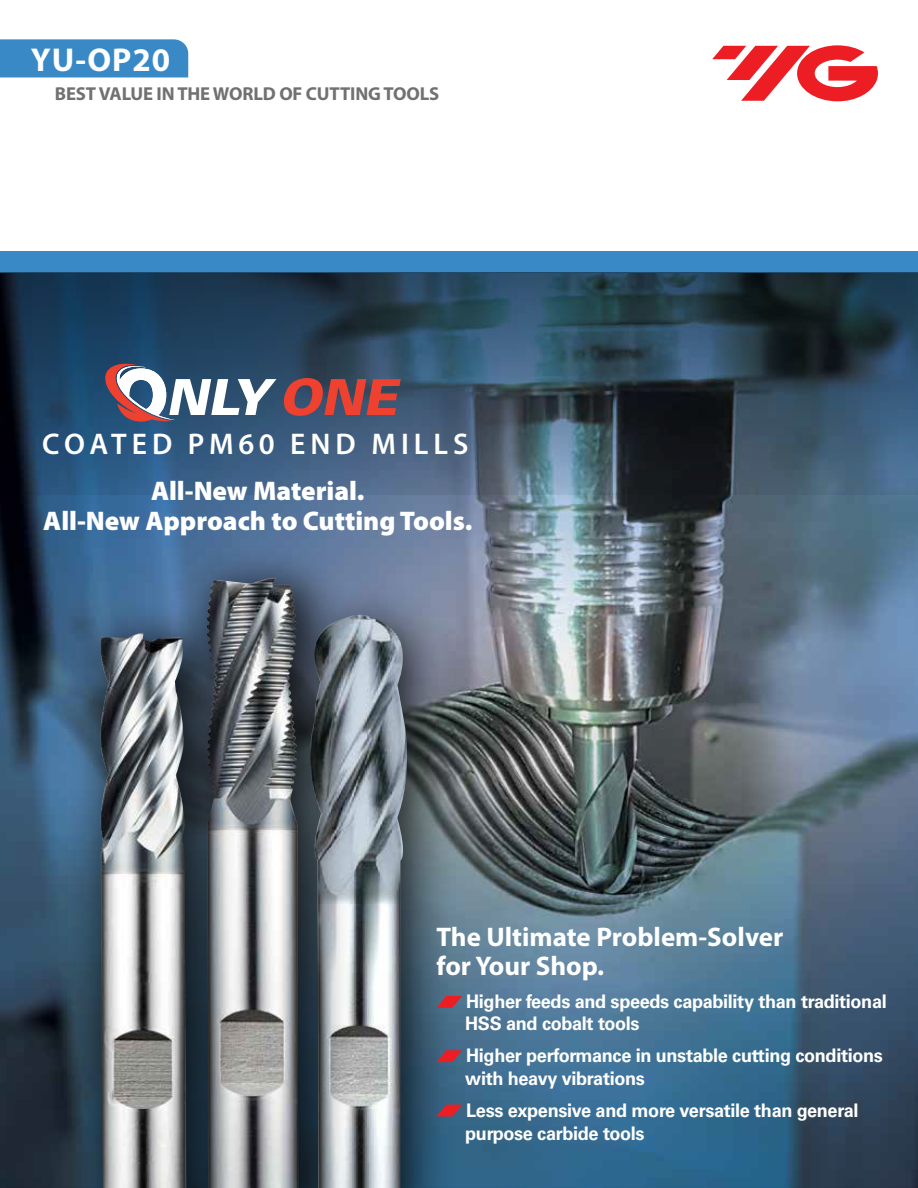
<style>
.page{position:relative;width:918px;height:1188px;background:#fff}
.page>*{position:absolute;margin:0;border:0;box-sizing:border-box;transform-origin:0 0}
.t1{font:700 33.15px "Myriad Pro";letter-spacing:.03em;color:#fff}
.t2{font:600 30px "Myriad Pro";letter-spacing:.17em;color:#fff}
.t3{font:900 27px/30px "Myriad Pro";color:#fff;text-align:center}
.t4{font:700 27px/28.5px "Myriad Pro";color:#fff}
.t5{font:700 18.75px/22.5px "Univers LT Std";letter-spacing:-.02em;color:#fff}
.t6{font:700 18.75px "Myriad Pro";letter-spacing:-.01em;color:#727171}
</style>
<div class="page">
<div style="left:0;top:252px;width:918px;height:21px;background:#3a89c7"></div>
<div style="left:0;top:39px;width:189px;height:39px;background:#3a89c7"></div>
<svg style="left:712px;top:45px;width:166px;height:56px"></svg>
<img style="left:0;top:495px;width:918px;height:693px">
<svg style="left:353px;top:582px;width:103px;height:606px;background:#556a7c"></svg>
<img style="left:353px;top:615px;width:62px;height:573px">
<svg style="left:174px;top:546px;width:179px;height:642px;background:#64707d"></svg>
<img style="left:207px;top:578px;width:91px;height:610px">
<svg style="left:66px;top:600px;width:176px;height:588px;background:#526372"></svg>
<img style="left:99px;top:633px;width:88px;height:555px">
<svg style="left:436px;top:996px;width:26px;height:12px"></svg>
<svg style="left:436px;top:1050px;width:26px;height:12px"></svg>
<svg style="left:436px;top:1105px;width:26px;height:11px"></svg>
<svg style="left:0;top:272px;width:918px;height:223px;background:#2d475d"></svg>
<svg style="left:282px;top:378px;width:119px;height:38px;background:#9b474a"></svg>
<svg style="left:103px;top:364px;width:173px;height:58px"></svg>
<h1 class="t1" style="left:31px;top:38px;width:141px">YU-OP20</h1>
<p class="t6" style="left:55px;top:82px;width:386px">BEST VALUE INTHEWORLD OF CUTTINGTOOLS</p>
<h2 class="t2" style="left:42px;top:425px;width:428px">COATED PM60 END MILLS</h2>
<h3 class="t3" style="left:43px;top:475px;width:431px">All-New Material.<br>All-New Approach to Cutting Tools.</h3>
<h3 class="t4" style="left:436px;top:922px;width:349px">The Ultimate Problem-Solver for Your Shop.</h3>
<p class="t5" style="left:465px;top:990px;width:423px">Higher feeds and speeds capability than traditional<br>HSS and cobalt tools</p>
<p class="t5" style="left:465px;top:1045px;width:419px">Higher performance in unstable cutting conditions with heavy vibrations</p>
<p class="t5" style="left:465px;top:1098px;width:395px;line-height:23.7px">Less expensive and more versatile than general purpose carbide tools</p>
</div>
